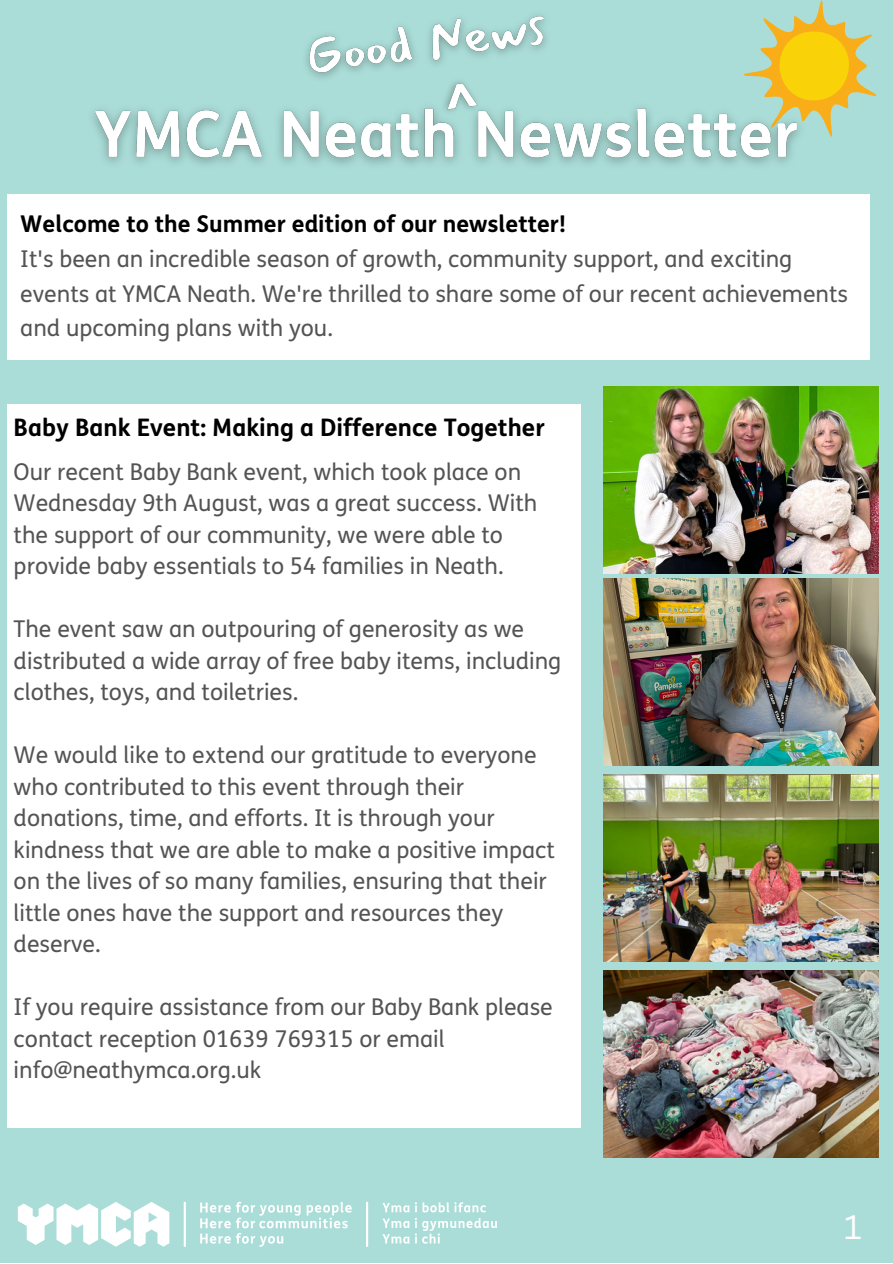
<style>
.page{position:relative;width:893px;height:1264px;background:#fff}
.page>*{position:absolute;margin:0;border:0;box-sizing:border-box;transform-origin:0 0}
.t1{font:33px "Canva Sans";color:#fff}
.t2{font:700 24.15px "FS Me";color:#000}
.t3{font:23.1px/31.5px "FS Me";color:#545454}
.t4{font:700 23.1px "FS Me";color:#000}
</style>
<div class="page">
<div style="left:0;top:0;width:892px;height:1262px;background:#abddd8"></div>
<svg style="left:18px;top:1201px;width:151px;height:45px"></svg>
<hr style="left:184px;top:1201px;width:2px;height:45px;background:#fff">
<hr style="left:366px;top:1201px;width:2px;height:45px;background:#fff">
<svg style="left:200px;top:1201px;width:151px;height:45px;background:#bce3df"></svg>
<svg style="left:382px;top:1202px;width:27px;height:10px"></svg>
<svg style="left:382px;top:1218px;width:27px;height:9px"></svg>
<svg style="left:382px;top:1234px;width:27px;height:9px"></svg>
<svg style="left:415px;top:1202px;width:82px;height:41px;background:#bae3df"></svg>
<img style="left:603px;top:387px;width:275px;height:186px">
<div style="left:7px;top:404px;width:574px;height:723px;background:#fff"></div>
<div style="left:7px;top:194px;width:862px;height:165px;background:#fff"></div>
<img style="left:603px;top:970px;width:275px;height:186px">
<img style="left:603px;top:774px;width:275px;height:187px">
<svg style="left:743px;top:0;width:134px;height:137px;background:#cecf7c"></svg>
<img style="left:78px;top:87px;width:736px;height:107px">
<img style="left:288px;top:0;width:275px;height:103px">
<img style="left:418px;top:63px;width:87px;height:64px">
<img style="left:603px;top:578px;width:275px;height:187px">
<p class="t4" style="left:20px;top:211px;width:547px">Welcome to the Summer edition of our newsletter!</p>
<p class="t3" style="left:20px;top:242px;width:829px;line-height:34.8px">It's been an incredible season of growth, community support, and exciting events at YMCA Neath. We're thrilled to share some of our recent achievements and upcoming plans with you.</p>
<p class="t2" style="left:14px;top:413px;width:532px">Baby Bank Event: Making a Difference Together</p>
<p class="t3" style="left:14px;top:456px;width:525px">Our recent Baby Bank event, which took place on Wednesday 9th August, was a great success. With the support of our community, we were able to provide baby essentials to 54 families in Neath.</p>
<p class="t3" style="left:14px;top:614px;width:549px">The event saw an outpouring of generosity as we distributed a wide array of free baby items, including clothes, toys, and toiletries.</p>
<p class="t3" style="left:14px;top:740px;width:543px">We would like to extend our gratitude to everyone who contributed to this event through their donations, time, and efforts. It is through your kindness that we are able to make a positive impact on the lives of so many families, ensuring that their little ones have the support and resources they deserve.</p>
<p class="t3" style="left:14px;top:992px;width:540px">If you require assistance from our Baby Bank please contact reception 01639 769315 or email info@neathymca.org.uk</p>
<p class="t1" style="left:844px;top:1203px;width:19px">1</p>
</div>
